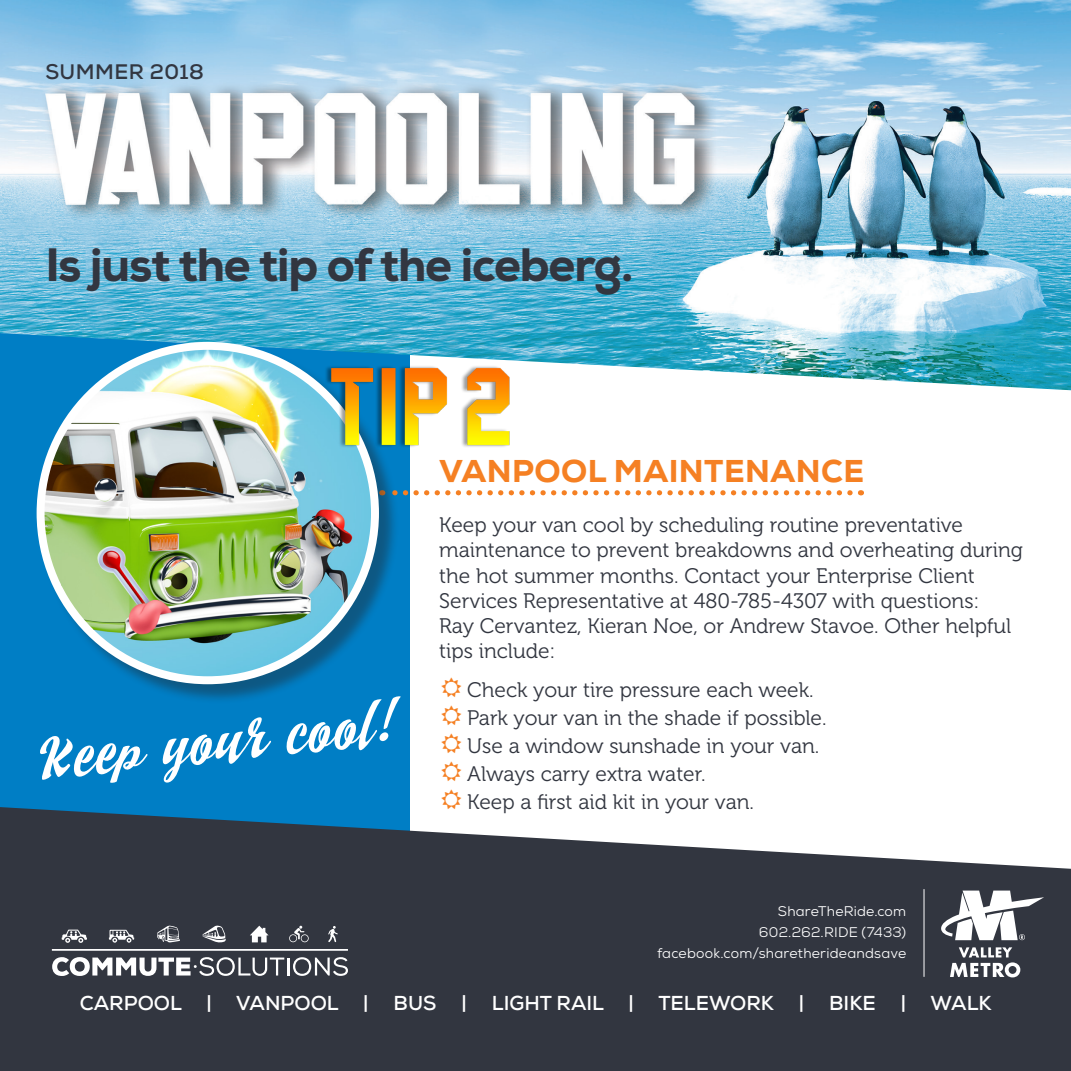
<style>
.page{position:relative;width:1071px;height:1071px;background:#fff}
.page>*{position:absolute;margin:0;border:0;box-sizing:border-box;transform-origin:0 0}
.t1{font:71.05px "Badmood";color:#fff}
.t2{font:800 46.73px "Nexa";letter-spacing:-.025em;color:#323640}
.t3{font:800 31.5px "Nexa";letter-spacing:.015em;color:#f58023}
.t4{font:21px/25.2px "Museo 300";color:#323640}
.t5{font:700 21px "Nexa";letter-spacing:.02em;color:#323640}
.t6{font:700 20.12px "Nexa";color:#fff}
.t7{font:14px "Nexa";letter-spacing:.015em;color:#fff}
</style>
<div class="page">
<div style="left:0;top:312px;width:410px;height:586px;background:#007ec5"></div>
<img style="left:0;top:0;width:1071px;height:390px">
<svg style="left:540px;top:490px;width:310px;height:5px"></svg>
<div style="left:39px;top:344px;width:360px;height:360px;background:#231f20;opacity:.4"></div>
<img style="left:41px;top:346px;width:334px;height:334px;border-radius:167px">
<img style="left:271px;top:306px;width:267px;height:260px">
<svg style="left:0;top:807px;width:1071px;height:65px;fill:#323640"></svg>
<div style="left:0;top:872px;width:1071px;height:199px;background:#323640"></div>
<hr style="left:52px;top:949px;width:296px;height:2px;background:#fff">
<svg style="left:157px;top:925px;width:23px;height:17px"></svg>
<svg style="left:109px;top:930px;width:25px;height:13px"></svg>
<svg style="left:203px;top:925px;width:23px;height:18px"></svg>
<svg style="left:62px;top:930px;width:25px;height:13px"></svg>
<svg style="left:289px;top:926px;width:20px;height:16px"></svg>
<svg style="left:328px;top:926px;width:10px;height:17px"></svg>
<svg style="left:250px;top:926px;width:19px;height:16px"></svg>
<svg style="left:52px;top:957px;width:296px;height:19px"></svg>
<hr style="left:924px;top:889px;width:1px;height:88px;background:#fff">
<svg style="left:950px;top:947px;width:70px;height:30px"></svg>
<svg style="left:941px;top:891px;width:103px;height:49px"></svg>
<svg style="left:442px;top:807px;width:20px;height:3px"></svg>
<p class="t5" style="left:45px;top:58px;width:160px">SUMMER 2018</p>
<p class="t2" style="left:45px;top:235px;width:589px">Is just the tip of the iceberg.</p>
<p class="t1" style="left:36px;top:724px;width:357px;rotate:-6deg">Keep your cool!</p>
<p class="t3" style="left:439px;top:451px;width:426px">VANPOOL MAINTENANCE</p>
<p class="t4" style="left:439px;top:513px;width:585px">Keep your van cool by scheduling routine preventative maintenance to prevent breakdowns and overheating during the hot summer months. Contact your Enterprise Client Services Representative at 480-785-4307 with questions:<br>Ray Cervantez, Kieran Noe, or Andrew Stavoe. Other helpful tips include:</p>
<p class="t4" style="left:467px;top:677px;width:348px">Check your tire pressure each week.</p>
<p class="t4" style="left:467px;top:705px;width:361px">Park your van in the shade if possible.</p>
<p class="t4" style="left:467px;top:733px;width:354px">Use a window sunshade in your van.</p>
<p class="t4" style="left:467px;top:761px;width:240px">Always carry extra water.</p>
<p class="t4" style="left:467px;top:789px;width:288px">Keep a first aid kit in your van.</p>
<p class="t7" style="left:778px;top:903px;width:130px">ShareTheRide.com</p>
<p class="t7" style="left:759px;top:924px;width:149px">602.262.RIDE (7433)</p>
<p class="t7" style="left:657px;top:945px;width:251px">facebook.com/sharetherideandsave</p>
<p class="t6" style="left:80px;top:990px;width:913px">CARPOOL | VANPOOL | BUS | LIGHT RAIL | TELEWORK | BIKE | WALK</p>
</div>
